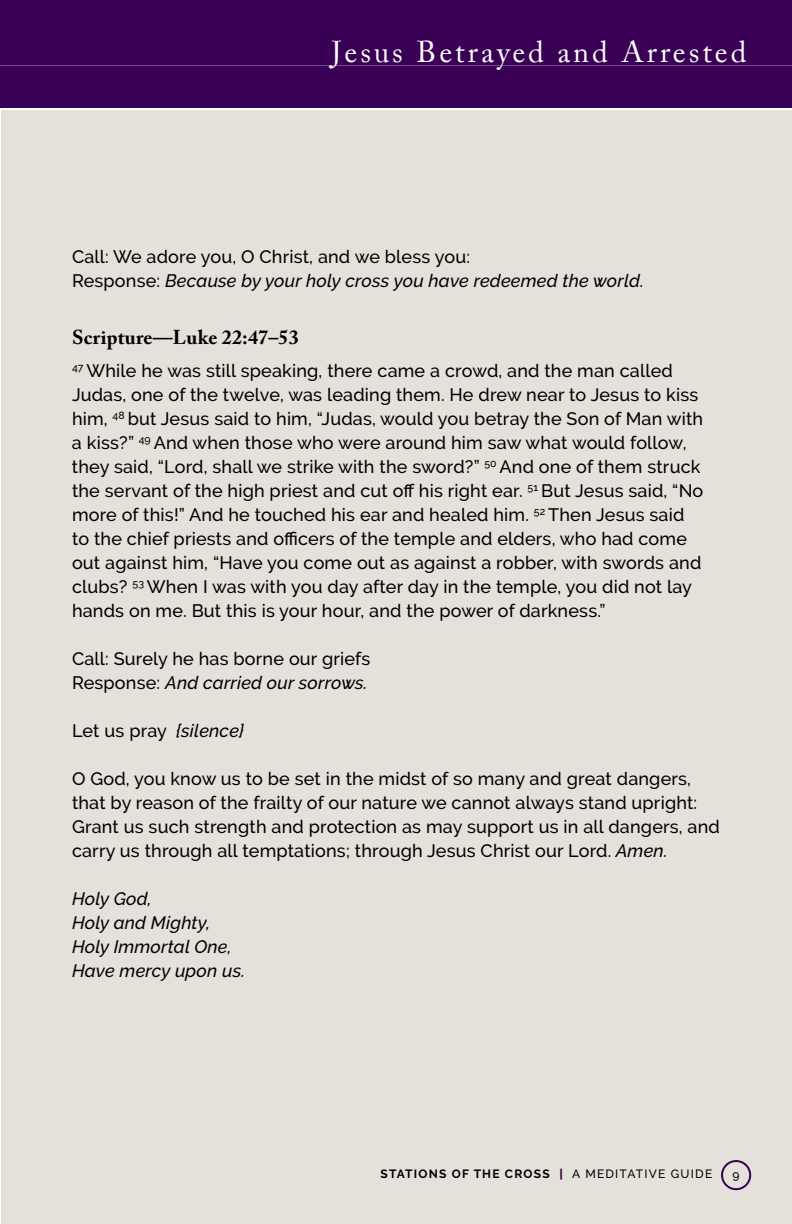
<style>
.page{position:relative;width:792px;height:1224px;background:#fff}
.page>*{position:absolute;margin:0;border:0;box-sizing:border-box;transform-origin:0 0}
.t1{font:30px "Adobe Caslon Pro";letter-spacing:.1em;color:#fff}
.t2{font:700 20px "Adobe Caslon Pro";letter-spacing:.01em;color:#000}
.t3{font:500 18px/24px "Raleway";letter-spacing:.01em;color:#000}
.t4{font:italic 500 18px/24px "Raleway";letter-spacing:.01em;color:#000}
.t5{font:700 12px "Raleway";letter-spacing:.1em;color:#000}
.t6{font:500 12px "Raleway";color:#000}
.s1{font-style:italic}
.s2{font-weight:800;color:#390055}
.s3{font-weight:500}
</style>
<div class="page">
<div style="left:1px;top:0;width:791px;height:1224px;background:#e3e1da"></div>
<div style="left:721px;top:1160px;width:30px;height:30px;border:2px solid #390055;border-radius:50%"></div>
<div style="left:0;top:0;width:792px;height:110px;background:#390055"></div>
<hr style="left:0;top:65px;width:792px;height:1px;background:#744d88">
<h1 class="t1" style="left:332px;top:34px;width:416px">Jesus Betrayed and Arrested</h1>
<p class="t3" style="left:72px;top:245px;width:573px">Call: We adore you, O Christ, and we bless you:<br>Response: <span class="s1">Because by your holy cross you have redeemed the world.</span></p>
<p class="t2" style="left:72px;top:326px;width:228px">Scripture—Luke 22:47–53</p>
<p class="t3" style="left:72px;top:359px;width:633px"><sup>47</sup> While he was still speaking, there came a crowd, and the man called Judas, one of the twelve, was leading them. He drew near to Jesus to kiss him, <sup>48</sup> but Jesus said to him, “Judas, would you betray the Son of Man with a kiss?” <sup>49</sup> And when those who were around him saw what would follow, they said, “Lord, shall we strike with the sword?” <sup>50</sup> And one of them struck the servant of the high priest and cut off his right ear. <sup>51</sup> But Jesus said, “No more of this!” And he touched his ear and healed him. <sup>52</sup> Then Jesus said to the chief priests and officers of the temple and elders, who had come out against him, “Have you come out as against a robber, with swords and clubs? <sup>53</sup> When I was with you day after day in the temple, you did not lay hands on me. But this is your hour, and the power of darkness.”</p>
<p class="t3" style="left:72px;top:647px;width:300px">Call: Surely he has borne our griefs<br>Response: <span class="s1">And carried our sorrows.</span></p>
<p class="t3" style="left:72px;top:719px;width:173px">Let us pray <span class="s1">{silence}</span></p>
<p class="t3" style="left:72px;top:767px;width:649px">O God, you know us to be set in the midst of so many and great dangers, that by reason of the frailty of our nature we cannot always stand upright:<br>Grant us such strength and protection as may support us in all dangers, and carry us through all temptations; through Jesus Christ our Lord. <span class="s1">Amen.</span></p>
<p class="t4" style="left:72px;top:887px;width:175px">Holy God,<br>Holy and Mighty,<br>Holy Immortal One,<br>Have mercy upon us.</p>
<p class="t5" style="left:381px;top:1167px;width:333px">STATIONS OF THE CROSS <span class="s2">|</span> <span class="s3">A MEDITATIVE GUIDE</span></p>
<p class="t6" style="left:733px;top:1168px;width:9px">9</p>
</div>
